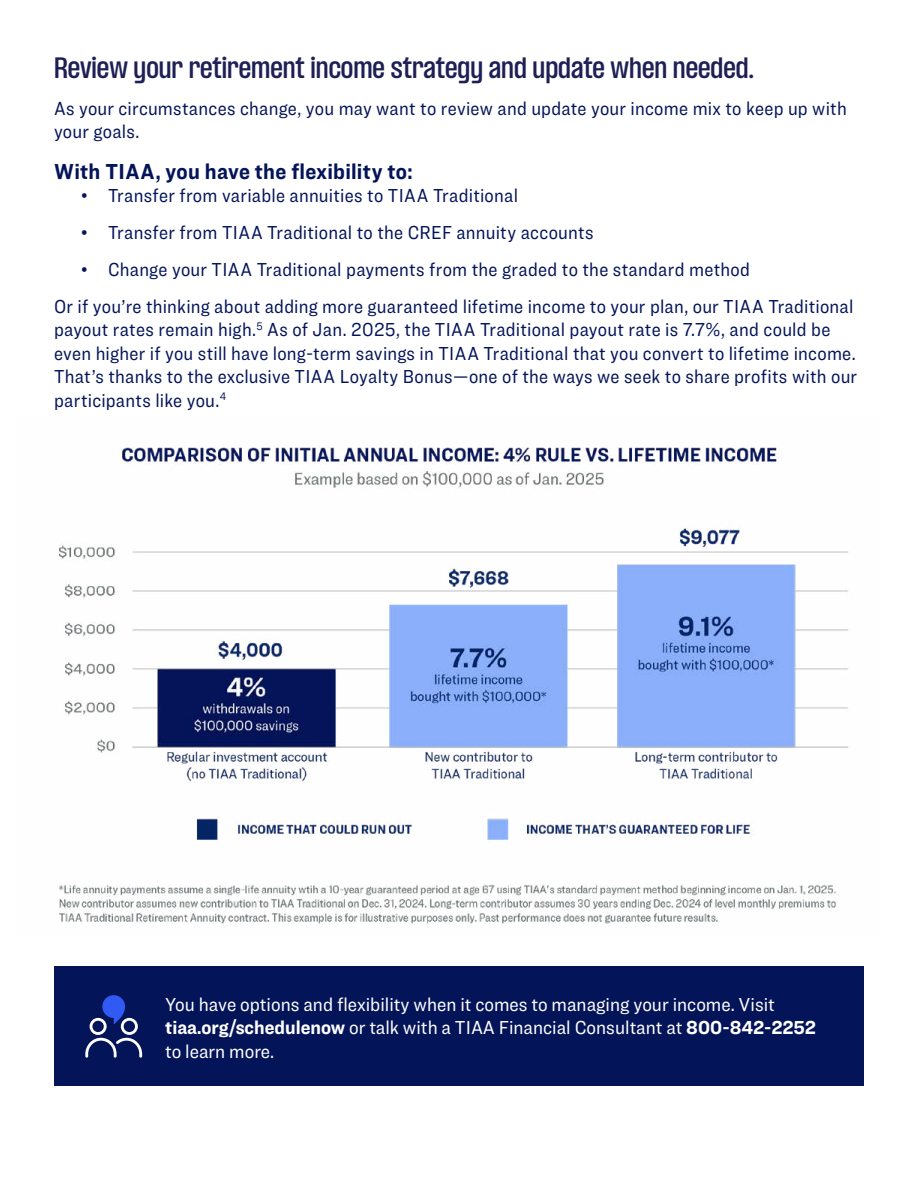
<style>
.page{position:relative;width:918px;height:1188px;background:#fff}
.page>*{position:absolute;margin:0;border:0;box-sizing:border-box;transform-origin:0 0}
.t1{font:600 25.5px "TIAA Challenger";color:#1e2055}
.t2{font:700 22.5px "Ringside Narrow";letter-spacing:.015em;color:#041459}
.t3{font:19.5px/23.4px "Ringside Narrow";letter-spacing:.015em;color:#041459}
.t4{font:19.5px/23.4px "Ringside Narrow";color:#fff}
.s1{font-weight:700}
</style>
<div class="page">
<div style="left:54px;top:967px;width:810px;height:119px;background:#041459"></div>
<img style="left:59px;top:447px;width:790px;height:480px">
<svg style="left:85px;top:995px;width:57px;height:63px"></svg>
<h1 class="t1" style="left:54px;top:52px;width:701px">Review your retirement income strategy and update when needed.</h1>
<p class="t3" style="left:54px;top:96px;width:794px">As your circumstances change, you may want to review and update your income mix to keep up with your goals.</p>
<p class="t2" style="left:54px;top:155px;width:360px">With TIAA, you have the flexibility to:</p>
<p class="t3" style="left:81px;top:184px;width:439px">• Transfer from variable annuities to TIAA Traditional</p>
<p class="t3" style="left:81px;top:220px;width:514px">• Transfer from TIAA Traditional to the CREF annuity accounts</p>
<p class="t3" style="left:54px;top:251px;width:801px;line-height:36.9px;text-indent:27px">• Change your TIAA Traditional payments from the graded to the standard method<br>Or if you’re thinking about adding more guaranteed lifetime income to your plan, our TIAA Traditional</p>
<p class="t3" style="left:54px;top:318px;width:805px">payout rates remain high.<sup>5</sup> As of Jan. 2025, the TIAA Traditional payout rate is 7.7%, and could be even higher if you still have long-term savings in TIAA Traditional that you convert to lifetime income.<br>That’s thanks to the exclusive TIAA Loyalty Bonus—one of the ways we seek to share profits with our participants like you.<sup>4</sup></p>
<p class="t4" style="left:165px;top:992px;width:652px">You have options and flexibility when it comes to managing your income. Visit <span class="s1">tiaa.org/schedulenow</span> or talk with a TIAA Financial Consultant at <span class="s1">800-842-2252 </span>to learn more.</p>
</div>
